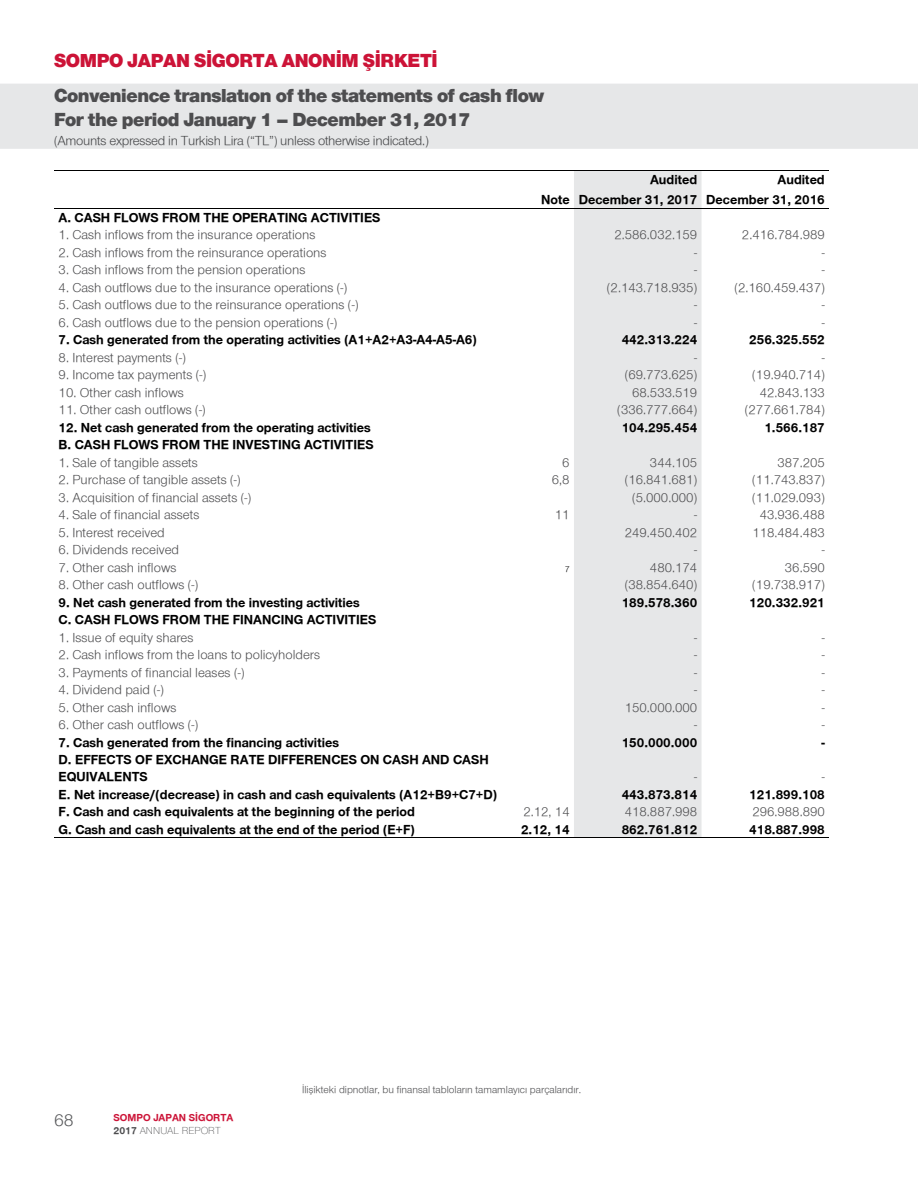
<style>
.page{position:relative;width:918px;height:1188px;background:#fff}
.page>*{position:absolute;margin:0;border:0;box-sizing:border-box;transform-origin:0 0}
.t1{font:900 19.5px/23.4px "Nimbus Sans Novus";letter-spacing:-.02em;color:#4d4d4f}
.t2{font:900 19.5px "Nimbus Sans Novus";letter-spacing:-.02em;color:#cc1337}
.t3{font:18px "Nimbus Sans Novus";color:#58595b}
.t4{font:13.5px "Nimbus Sans Novus";color:#4d4d4f}
.t5{font:700 13.5px/20.5px "Nimbus Sans Novus";color:#000;text-align:right}
.t6{font:13.5px "Nimbus Sans Novus";letter-spacing:-.02em;color:#4d4d4f}
.t7{font:10.5px "Nimbus Sans Novus";color:#4d4d4f}
.t8{font:700 10.5px/12.6px "Nimbus Sans Novus";color:#cc1337}
.t9{font:9px "Nimbus Sans Novus";color:#000}
.s1{color:#4d4d4f}
.s2{font-weight:300;color:#4d4d4f}
</style>
<div class="page">
<div style="left:0;top:84px;width:918px;height:65px;background:#e6e7e8"></div>
<div style="left:55px;top:136px;width:373px;height:11px;background:#e6e7e8"></div>
<div style="left:574px;top:171px;width:128px;height:666px;background:#e6e7e8"></div>
<hr style="left:54px;top:170px;width:456px;height:1px;background:#000">
<hr style="left:510px;top:170px;width:64px;height:1px;background:#000">
<hr style="left:574px;top:170px;width:128px;height:1px;background:#000">
<hr style="left:702px;top:170px;width:127px;height:1px;background:#000">
<hr style="left:55px;top:208px;width:455px;height:1px;background:#000">
<hr style="left:510px;top:208px;width:64px;height:1px;background:#000">
<hr style="left:574px;top:208px;width:128px;height:1px;background:#000">
<hr style="left:702px;top:208px;width:127px;height:1px;background:#000">
<hr style="left:54px;top:837px;width:456px;height:1px;background:#000">
<hr style="left:510px;top:837px;width:64px;height:1px;background:#000">
<hr style="left:574px;top:837px;width:128px;height:1px;background:#000">
<hr style="left:702px;top:837px;width:127px;height:1px;background:#000">
<h1 class="t2" style="left:54px;top:49px;width:385px">SOMPO JAPAN SİGORTA ANONİM ŞİRKETİ</h1>
<h1 class="t1" style="left:54px;top:84px;width:492px">Convenience translatıon of the statements of cash flow<br>For the period January 1 – December 31, 2017</h1>
<p class="t6" style="left:54px;top:133px;width:376px">(Amounts expressed in Turkish Lira (“TL”) unless otherwise indicated.)</p>
<p class="t5" style="left:541px;top:169px;width:285px">Audited<br>Note December 31, 2017 December 31, 2016</p>
<p class="t5" style="left:650px;top:169px;width:49px">Audited</p>
<p class="t5" style="left:59px;top:207px;width:323px">A. CASH FLOWS FROM THE OPERATING ACTIVITIES</p>
<p class="t4" style="left:59px;top:227px;width:258px">1. Cash inflows from the insurance operations</p>
<p class="t4" style="left:614px;top:227px;width:84px">2.586.032.159</p>
<p class="t4" style="left:742px;top:227px;width:84px">2.416.784.989</p>
<p class="t4" style="left:59px;top:244px;width:269px">2. Cash inflows from the reinsurance operations</p>
<p class="t4" style="left:694px;top:244px;width:4px">-</p>
<p class="t4" style="left:822px;top:244px;width:4px">-</p>
<p class="t4" style="left:59px;top:262px;width:248px">3. Cash inflows from the pension operations</p>
<p class="t4" style="left:694px;top:262px;width:4px">-</p>
<p class="t4" style="left:822px;top:262px;width:4px">-</p>
<p class="t4" style="left:59px;top:279px;width:290px">4. Cash outflows due to the insurance operations (-)</p>
<p class="t4" style="left:607px;top:279px;width:92px">(2.143.718.935)</p>
<p class="t4" style="left:734px;top:279px;width:92px">(2.160.459.437)</p>
<p class="t4" style="left:59px;top:297px;width:301px">5. Cash outflows due to the reinsurance operations (-)</p>
<p class="t4" style="left:694px;top:297px;width:4px">-</p>
<p class="t4" style="left:822px;top:297px;width:4px">-</p>
<p class="t4" style="left:59px;top:314px;width:280px">6. Cash outflows due to the pension operations (-)</p>
<p class="t4" style="left:694px;top:314px;width:4px">-</p>
<p class="t4" style="left:822px;top:314px;width:4px">-</p>
<p class="t5" style="left:59px;top:329px;width:420px">7. Cash generated from the operating activities (A1+A2+A3-A4-A5-A6)</p>
<p class="t5" style="left:622px;top:329px;width:77px">442.313.224</p>
<p class="t5" style="left:749px;top:329px;width:77px">256.325.552</p>
<p class="t4" style="left:59px;top:349px;width:129px">8. Interest payments (-)</p>
<p class="t4" style="left:694px;top:349px;width:4px">-</p>
<p class="t4" style="left:822px;top:349px;width:4px">-</p>
<p class="t4" style="left:59px;top:367px;width:149px">9. Income tax payments (-)</p>
<p class="t4" style="left:625px;top:367px;width:74px">(69.773.625)</p>
<p class="t4" style="left:752px;top:367px;width:74px">(19.940.714)</p>
<p class="t4" style="left:59px;top:384px;width:127px">10. Other cash inflows</p>
<p class="t4" style="left:632px;top:384px;width:67px">68.533.519</p>
<p class="t4" style="left:760px;top:384px;width:67px">42.843.133</p>
<p class="t4" style="left:59px;top:402px;width:149px">11. Other cash outflows (-)</p>
<p class="t4" style="left:617px;top:402px;width:81px">(336.777.664)</p>
<p class="t4" style="left:745px;top:402px;width:81px">(277.661.784)</p>
<p class="t5" style="left:59px;top:417px;width:314px">12. Net cash generated from the operating activities</p>
<p class="t5" style="left:622px;top:417px;width:77px">104.295.454</p>
<p class="t5" style="left:764px;top:417px;width:62px">1.566.187</p>
<p class="t5" style="left:59px;top:434px;width:317px">B. CASH FLOWS FROM THE INVESTING ACTIVITIES</p>
<p class="t4" style="left:59px;top:454px;width:141px">1. Sale of tangible assets</p>
<p class="t4" style="left:562px;top:454px;width:9px">6</p>
<p class="t4" style="left:650px;top:454px;width:49px">344.105</p>
<p class="t4" style="left:778px;top:454px;width:49px">387.205</p>
<p class="t4" style="left:59px;top:472px;width:183px">2. Purchase of tangible assets (-)</p>
<p class="t4" style="left:552px;top:472px;width:19px">6,8</p>
<p class="t4" style="left:625px;top:472px;width:74px">(16.841.681)</p>
<p class="t4" style="left:752px;top:472px;width:74px">(11.743.837)</p>
<p class="t4" style="left:59px;top:490px;width:194px">3. Acquisition of financial assets (-)</p>
<p class="t4" style="left:632px;top:490px;width:67px">(5.000.000)</p>
<p class="t4" style="left:752px;top:490px;width:74px">(11.029.093)</p>
<p class="t4" style="left:59px;top:507px;width:142px">4. Sale of financial assets</p>
<p class="t4" style="left:555px;top:507px;width:16px">11</p>
<p class="t4" style="left:694px;top:507px;width:4px">-</p>
<p class="t4" style="left:760px;top:507px;width:67px">43.936.488</p>
<p class="t4" style="left:59px;top:525px;width:108px">5. Interest received</p>
<p class="t4" style="left:625px;top:525px;width:74px">249.450.402</p>
<p class="t4" style="left:752px;top:525px;width:74px">118.484.483</p>
<p class="t4" style="left:59px;top:542px;width:122px">6. Dividends received</p>
<p class="t4" style="left:694px;top:542px;width:4px">-</p>
<p class="t4" style="left:822px;top:542px;width:4px">-</p>
<p class="t4" style="left:59px;top:560px;width:119px">7. Other cash inflows</p>
<p class="t9" style="left:565px;top:564px;width:6px">7</p>
<p class="t4" style="left:650px;top:560px;width:49px">480.174</p>
<p class="t4" style="left:785px;top:560px;width:41px">36.590</p>
<p class="t4" style="left:59px;top:577px;width:141px">8. Other cash outflows (-)</p>
<p class="t4" style="left:625px;top:577px;width:74px">(38.854.640)</p>
<p class="t4" style="left:752px;top:577px;width:74px">(19.738.917)</p>
<p class="t5" style="left:59px;top:592px;width:303px">9. Net cash generated from the investing activities</p>
<p class="t5" style="left:622px;top:592px;width:77px">189.578.360</p>
<p class="t5" style="left:749px;top:592px;width:77px">120.332.921</p>
<p class="t5" style="left:59px;top:609px;width:319px">C. CASH FLOWS FROM THE FINANCING ACTIVITIES</p>
<p class="t4" style="left:59px;top:630px;width:136px">1. Issue of equity shares</p>
<p class="t4" style="left:694px;top:630px;width:4px">-</p>
<p class="t4" style="left:822px;top:630px;width:4px">-</p>
<p class="t4" style="left:59px;top:647px;width:263px">2. Cash inflows from the loans to policyholders</p>
<p class="t4" style="left:694px;top:647px;width:4px">-</p>
<p class="t4" style="left:822px;top:647px;width:4px">-</p>
<p class="t4" style="left:59px;top:665px;width:187px">3. Payments of financial leases (-)</p>
<p class="t4" style="left:694px;top:665px;width:4px">-</p>
<p class="t4" style="left:822px;top:665px;width:4px">-</p>
<p class="t4" style="left:59px;top:682px;width:107px">4. Dividend paid (-)</p>
<p class="t4" style="left:694px;top:682px;width:4px">-</p>
<p class="t4" style="left:822px;top:682px;width:4px">-</p>
<p class="t4" style="left:59px;top:700px;width:119px">5. Other cash inflows</p>
<p class="t4" style="left:625px;top:700px;width:74px">150.000.000</p>
<p class="t4" style="left:822px;top:700px;width:4px">-</p>
<p class="t4" style="left:59px;top:717px;width:141px">6. Other cash outflows (-)</p>
<p class="t4" style="left:694px;top:717px;width:4px">-</p>
<p class="t4" style="left:822px;top:717px;width:4px">-</p>
<p class="t5" style="left:59px;top:732px;width:282px">7. Cash generated from the financing activities</p>
<p class="t5" style="left:622px;top:732px;width:77px">150.000.000</p>
<p class="t5" style="left:821px;top:732px;width:5px">-</p>
<p class="t5" style="left:59px;top:751px;width:432px;line-height:16.5px;text-align:left">D. EFFECTS OF EXCHANGE RATE DIFFERENCES ON CASH AND CASH<br>EQUIVALENTS</p>
<p class="t4" style="left:694px;top:769px;width:4px">-</p>
<p class="t4" style="left:822px;top:769px;width:4px">-</p>
<p class="t5" style="left:59px;top:783px;width:440px">E. Net increase/(decrease) in cash and cash equivalents (A12+B9+C7+D)</p>
<p class="t5" style="left:622px;top:783px;width:77px">443.873.814</p>
<p class="t5" style="left:749px;top:783px;width:77px">121.899.108</p>
<p class="t5" style="left:59px;top:801px;width:358px">F. Cash and cash equivalents at the beginning of the period</p>
<p class="t4" style="left:523px;top:804px;width:48px">2.12, 14</p>
<p class="t4" style="left:625px;top:804px;width:74px">418.887.998</p>
<p class="t4" style="left:752px;top:804px;width:74px">296.988.890</p>
<p class="t5" style="left:59px;top:818px;width:358px">G. Cash and cash equivalents at the end of the period (E+F)</p>
<p class="t5" style="left:521px;top:818px;width:50px">2.12, 14</p>
<p class="t5" style="left:622px;top:818px;width:77px">862.761.812</p>
<p class="t5" style="left:749px;top:818px;width:77px">418.887.998</p>
<h2 class="t3" style="left:54px;top:1110px;width:21px">68</h2>
<p class="t8" style="left:114px;top:1111px;width:122px">SOMPO JAPAN SİGORTA<br><span class="s1">2017</span> <span class="s2">ANNUAL REPORT</span></p>
<p class="t7" style="left:302px;top:1083px;width:281px">İlişikteki dipnotlar, bu finansal tabloların tamamlayıcı parçalarıdır.</p>
</div>
